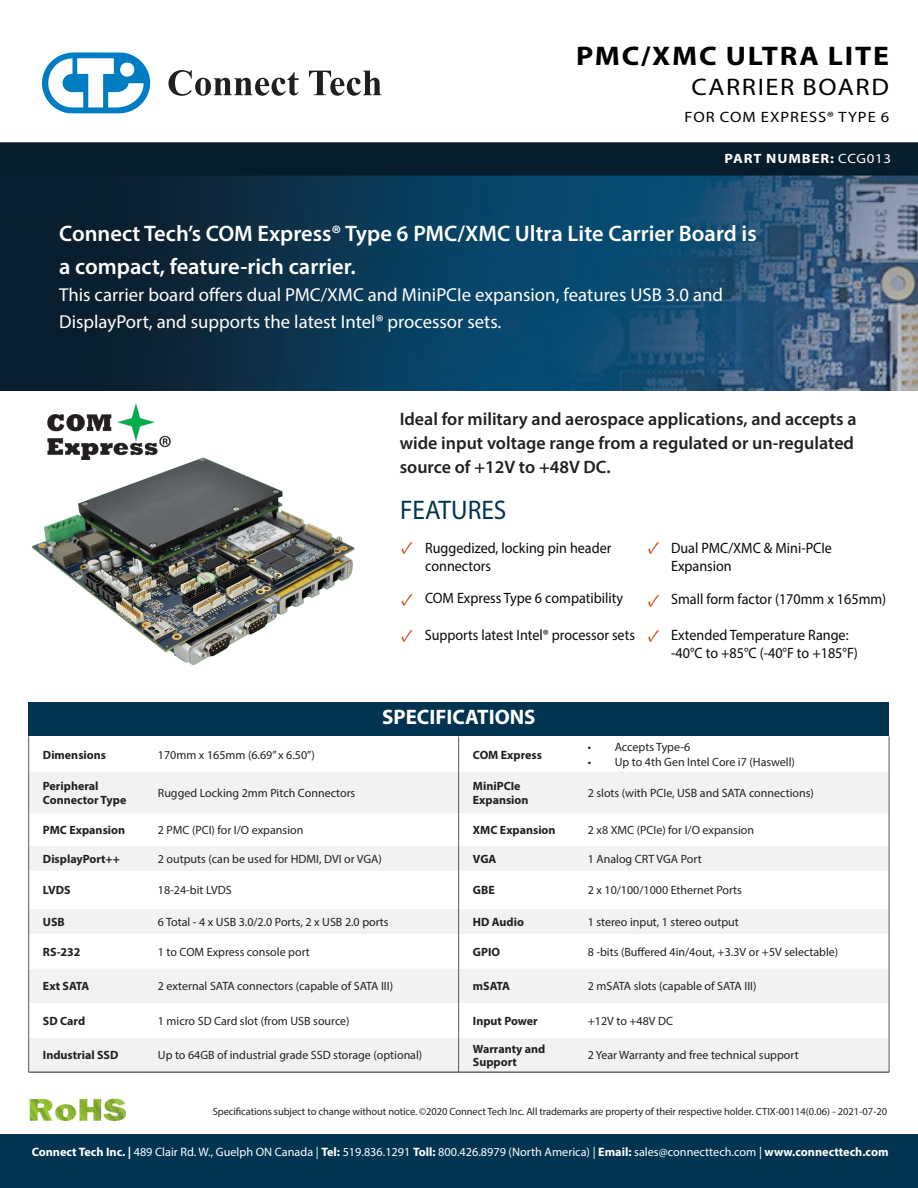
<style>
.page{position:relative;width:918px;height:1188px;background:#fff}
.page>*{position:absolute;margin:0;border:0;box-sizing:border-box;transform-origin:0 0}
.t1{font:700 27px "Myriad Pro";letter-spacing:.06em;color:#000;scale:1.1 1}
.t2{font:27px "Myriad Pro";color:#013451;scale:.94 1}
.t3{font:24px "Myriad Pro";letter-spacing:.06em;color:#000;scale:1.1 1}
.Product_Descri{font:600 22.5px/33px "Myriad Pro";color:#fff}
.t4{font:700 21px "Myriad Pro";color:#fff}
.Product_Descri-2{font:18.75px/27px "Myriad Pro";color:#fff}
.Product_Descri-3{font:600 18px/24px "Myriad Pro";color:#231f20}
.t5{font:18px "Minion Pro";color:#c34100}
.t6{font:15px/18px "Myriad Pro";color:#0c0806;scale:.94 1}
.t7{font:15px "Myriad Pro";letter-spacing:.06em;color:#000;scale:1.1 1}
.t8{font:700 13.5px "Myriad Pro";letter-spacing:.06em;color:#fff;scale:1.1 1}
.t9{font:12.15px "Myriad Pro";color:#fff}
.Chart_Info{font:12px "Myriad Pro";color:#231f20}
.Chart_Info-2{font:700 12px/13.5px "Myriad Pro";color:#231f20}
.t10{font:10.5px "Myriad Pro";letter-spacing:-.01em;color:#231f20}
.s1{font-weight:400}
.s2{font-weight:700}
</style>
<div class="page">
<img style="left:1px;top:176px;width:917px;height:215px">
<img style="left:29px;top:1098px;width:97px;height:24px">
<div style="left:0;top:1134px;width:918px;height:54px;background:#013451"></div>
<svg style="left:42px;top:52px;width:108px;height:61px"></svg>
<div style="left:120px;top:63px;width:14px;height:14px;background:#fff;border-radius:50%"></div>
<svg style="left:168px;top:70px;width:131px;height:26px"></svg>
<svg style="left:309px;top:71px;width:72px;height:25px"></svg>
<div style="left:1px;top:143px;width:916px;height:32px;background:#081d2c"></div>
<div style="left:0;top:142px;width:918px;height:34px;border:2px solid #081d2c"></div>
<img style="left:31px;top:457px;width:324px;height:209px">
<div style="left:29px;top:703px;width:860px;height:33px;background:#013451"></div>
<svg style="left:29px;top:772px;width:860px;height:300px;fill:#f2f2f2"></svg>
<hr style="left:458px;top:934px;width:1px;height:35px;background:#58595b">
<hr style="left:458px;top:1003px;width:1px;height:35px;background:#58595b">
<hr style="left:458px;top:736px;width:1px;height:36px;background:#58595b">
<hr style="left:458px;top:772px;width:1px;height:41px;background:#58595b">
<hr style="left:458px;top:813px;width:1px;height:33px;background:#58595b">
<svg style="left:458px;top:846px;width:1px;height:25px"></svg>
<hr style="left:458px;top:871px;width:1px;height:38px;background:#58595b">
<svg style="left:458px;top:909px;width:1px;height:25px"></svg>
<hr style="left:458px;top:969px;width:1px;height:34px;background:#58595b">
<hr style="left:458px;top:1038px;width:1px;height:34px;background:#58595b">
<hr style="left:28px;top:736px;width:1px;height:36px;background:#58595b">
<hr style="left:889px;top:736px;width:1px;height:36px;background:#58595b">
<hr style="left:28px;top:772px;width:1px;height:41px;background:#58595b">
<hr style="left:889px;top:772px;width:1px;height:41px;background:#58595b">
<hr style="left:28px;top:813px;width:1px;height:33px;background:#58595b">
<hr style="left:889px;top:813px;width:1px;height:33px;background:#58595b">
<svg style="left:28px;top:846px;width:1px;height:25px"></svg>
<svg style="left:889px;top:846px;width:1px;height:25px"></svg>
<hr style="left:28px;top:871px;width:1px;height:38px;background:#58595b">
<hr style="left:889px;top:871px;width:1px;height:38px;background:#58595b">
<svg style="left:28px;top:909px;width:1px;height:25px"></svg>
<svg style="left:889px;top:909px;width:1px;height:25px"></svg>
<hr style="left:28px;top:934px;width:1px;height:35px;background:#58595b">
<hr style="left:889px;top:934px;width:1px;height:35px;background:#58595b">
<hr style="left:28px;top:969px;width:1px;height:34px;background:#58595b">
<hr style="left:889px;top:969px;width:1px;height:34px;background:#58595b">
<hr style="left:28px;top:1003px;width:1px;height:35px;background:#58595b">
<hr style="left:889px;top:1003px;width:1px;height:35px;background:#58595b">
<hr style="left:28px;top:1038px;width:1px;height:34px;background:#58595b">
<hr style="left:889px;top:1038px;width:1px;height:34px;background:#58595b">
<hr style="left:28px;top:1072px;width:116px;height:1px;background:#231f20">
<hr style="left:144px;top:1072px;width:315px;height:1px;background:#231f20">
<hr style="left:459px;top:1072px;width:114px;height:1px;background:#231f20">
<hr style="left:573px;top:1072px;width:316px;height:1px;background:#231f20">
<img style="left:39px;top:403px;width:139px;height:56px">
<p class="t1" style="left:576px;top:38px;width:286px">PMC/XMC ULTRA LITE</p>
<p class="t3" style="left:691px;top:72px;width:181px">CARRIER BOARD</p>
<p class="t7" style="left:685px;top:107px;width:188px">FOR COM EXPRESS® TYPE 6</p>
<p class="t8" style="left:725px;top:150px;width:153px">PART NUMBER: <span class="s1">CCG013</span></p>
<p class="Product_Descri" style="left:59px;top:217px;width:699px">Connect Tech’s COM Express® Type 6 PMC/XMC Ultra Lite Carrier Board is a compact, feature-rich carrier.</p>
<p class="Product_Descri-2" style="left:59px;top:281px;width:665px">This carrier board offers dual PMC/XMC and MiniPCIe expansion, features USB 3.0 and<br>DisplayPort, and supports the latest Intel® processor sets.</p>
<p class="Product_Descri-3" style="left:400px;top:407px;width:458px">Ideal for military and aerospace applications, and accepts a wide input voltage range from a regulated or un-regulated source of +12V to +48V DC.</p>
<p class="t2" style="left:400px;top:493px;width:115px">FEATURES</p>
<p class="t5" style="left:401px;top:535px;width:14px">✓</p>
<p class="t6" style="left:425px;top:539px;width:200px">Ruggedized, locking pin header connectors</p>
<p class="t5" style="left:648px;top:535px;width:14px">✓</p>
<p class="t6" style="left:671px;top:538px;width:173px">Dual PMC/XMC &amp; Mini-PCIe<br>Expansion</p>
<p class="t5" style="left:401px;top:588px;width:14px">✓</p>
<p class="t6" style="left:425px;top:589px;width:212px">COM Express Type 6 compatibility</p>
<p class="t5" style="left:648px;top:588px;width:14px">✓</p>
<p class="t6" style="left:671px;top:589px;width:230px">Small form factor (170mm x 165mm)</p>
<p class="t5" style="left:401px;top:624px;width:14px">✓</p>
<p class="t6" style="left:425px;top:625px;width:225px">Supports latest Intel® processor sets</p>
<p class="t5" style="left:648px;top:624px;width:14px">✓</p>
<p class="t6" style="left:671px;top:625px;width:200px">Extended Temperature Range: -40°C to +85°C (-40°F to +185°F)</p>
<p class="t4" style="left:382px;top:704px;width:155px">SPECIFICATIONS</p>
<p class="Chart_Info-2" style="left:43px;top:747px;width:65px">Dimensions</p>
<p class="Chart_Info" style="left:158px;top:747px;width:158px">170mm x 165mm (6.69” x 6.50”)</p>
<p class="Chart_Info-2" style="left:473px;top:747px;width:70px">COM Express</p>
<p class="Chart_Info-2" style="left:43px;top:779px;width:57px">Peripheral</p>
<p class="Chart_Info-2" style="left:43px;top:793px;width:85px">Connector Type</p>
<p class="Chart_Info" style="left:158px;top:786px;width:199px">Rugged Locking 2mm Pitch Connectors</p>
<p class="Chart_Info-2" style="left:473px;top:779px;width:49px">MiniPCIe</p>
<p class="Chart_Info-2" style="left:473px;top:793px;width:57px">Expansion</p>
<p class="Chart_Info" style="left:588px;top:740px;width:104px">• Accepts Type-6</p>
<p class="Chart_Info" style="left:588px;top:754px;width:209px">• Up to 4th Gen Intel Core i7 (Haswell)</p>
<p class="Chart_Info" style="left:588px;top:786px;width:228px">2 slots (with PCIe, USB and SATA connections)</p>
<p class="Chart_Info-2" style="left:43px;top:823px;width:84px">PMC Expansion</p>
<p class="Chart_Info" style="left:158px;top:823px;width:147px">2 PMC (PCI) for I/O expansion</p>
<p class="Chart_Info-2" style="left:473px;top:823px;width:84px">XMC Expansion</p>
<p class="Chart_Info" style="left:588px;top:823px;width:168px">2 x8 XMC (PCIe) for I/O expansion</p>
<p class="Chart_Info-2" style="left:43px;top:851px;width:78px">DisplayPort++</p>
<p class="Chart_Info" style="left:158px;top:851px;width:226px">2 outputs (can be used for HDMI, DVI or VGA)</p>
<p class="Chart_Info-2" style="left:473px;top:851px;width:25px">VGA</p>
<p class="Chart_Info" style="left:588px;top:851px;width:115px">1 Analog CRT VGA Port</p>
<p class="Chart_Info-2" style="left:43px;top:883px;width:29px">LVDS</p>
<p class="Chart_Info" style="left:158px;top:883px;width:75px">18-24-bit LVDS</p>
<p class="Chart_Info-2" style="left:473px;top:883px;width:23px">GBE</p>
<p class="Chart_Info" style="left:588px;top:883px;width:156px">2 x 10/100/1000 Ethernet Ports</p>
<p class="Chart_Info-2" style="left:43px;top:915px;width:23px">USB</p>
<p class="Chart_Info" style="left:158px;top:915px;width:232px">6 Total - 4 x USB 3.0/2.0 Ports, 2 x USB 2.0 ports</p>
<p class="Chart_Info-2" style="left:473px;top:915px;width:53px">HD Audio</p>
<p class="Chart_Info" style="left:588px;top:915px;width:153px">1 stereo input, 1 stereo output</p>
<p class="Chart_Info-2" style="left:43px;top:945px;width:39px">RS-232</p>
<p class="Chart_Info" style="left:158px;top:944px;width:153px">1 to COM Express console port</p>
<p class="Chart_Info-2" style="left:473px;top:945px;width:29px">GPIO</p>
<p class="Chart_Info" style="left:588px;top:944px;width:252px">8 -bits (Buffered 4in/4out, +3.3V or +5V selectable)</p>
<p class="Chart_Info-2" style="left:43px;top:979px;width:48px">Ext SATA</p>
<p class="Chart_Info" style="left:158px;top:979px;width:237px">2 external SATA connectors (capable of SATA III)</p>
<p class="Chart_Info-2" style="left:473px;top:979px;width:39px">mSATA</p>
<p class="Chart_Info" style="left:588px;top:979px;width:170px">2 mSATA slots (capable of SATA III)</p>
<p class="Chart_Info-2" style="left:43px;top:1014px;width:44px">SD Card</p>
<p class="Chart_Info" style="left:158px;top:1013px;width:193px">1 micro SD Card slot (from USB source)</p>
<p class="Chart_Info-2" style="left:473px;top:1014px;width:66px">Input Power</p>
<p class="Chart_Info" style="left:588px;top:1013px;width:87px">+12V to +48V DC</p>
<p class="Chart_Info-2" style="left:43px;top:1048px;width:77px">Industrial SSD</p>
<p class="Chart_Info" style="left:158px;top:1048px;width:266px">Up to 64GB of industrial grade SSD storage (optional)</p>
<p class="Chart_Info-2" style="left:473px;top:1041px;width:74px">Warranty and<br>Support</p>
<p class="Chart_Info" style="left:588px;top:1048px;width:212px">2 Year Warranty and free technical support</p>
<p class="t10" style="left:213px;top:1105px;width:676px">Specifications subject to change without notice. ©2020 Connect Tech Inc. All trademarks are property of their respective holder. CTIX-00114(0.06) - 2021-07-20</p>
<p class="t9" style="left:32px;top:1145px;width:858px"><span class="s2">Connect Tech Inc. |</span> 489 Clair Rd. W., Guelph ON Canada | <span class="s2">Tel:</span> 519.836.1291 <span class="s2">Toll:</span> 800.426.8979 (North America) | <span class="s2">Email:</span> sales@connecttech.com | <span class="s2">www.connecttech.com</span></p>
</div>
